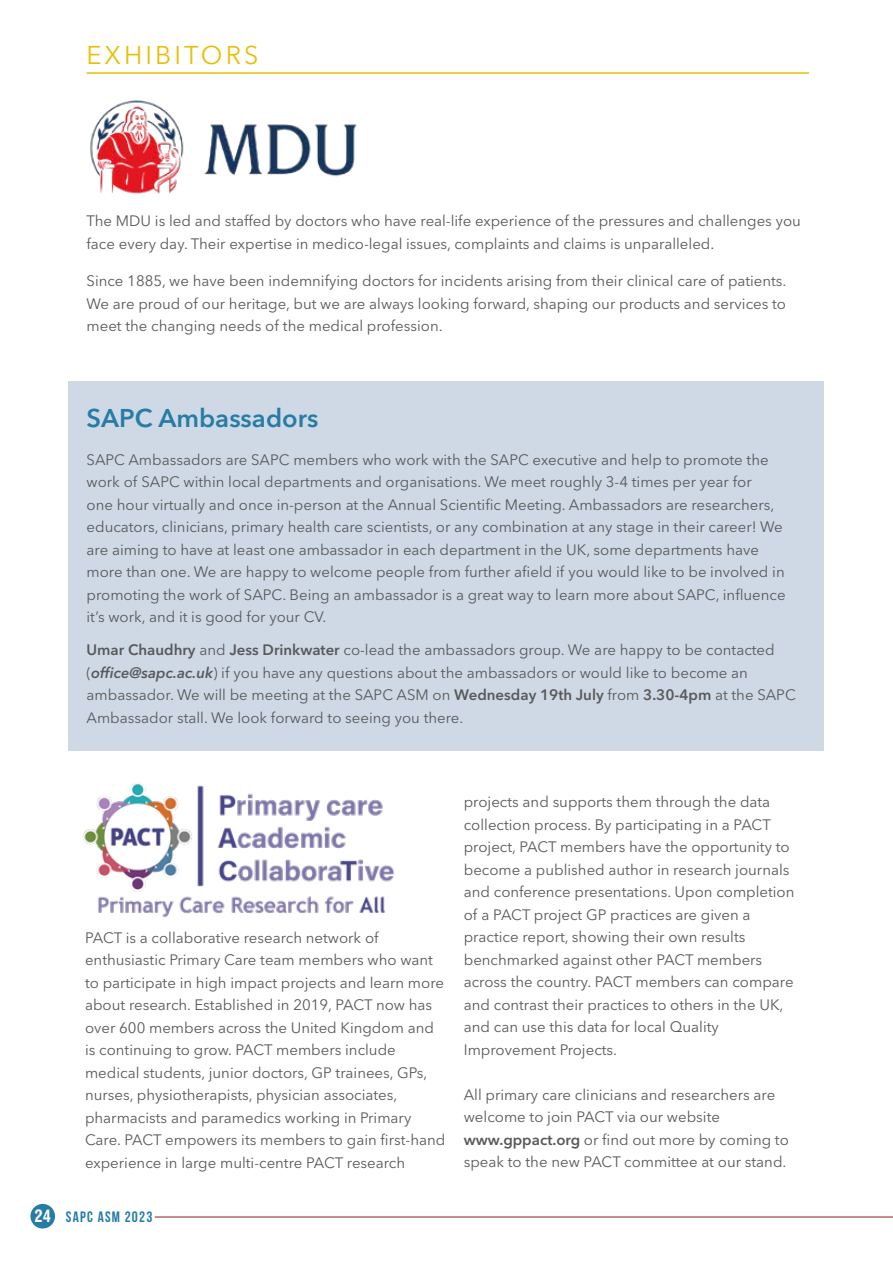
<style>
.page{position:relative;width:893px;height:1263px;background:#fff}
.page>*{position:absolute;margin:0;border:0;box-sizing:border-box;transform-origin:0 0}
.t1{font:600 25.5px "Avenir Next LT Pro";color:#277ca5}
.t2{font:25.5px "Avenir Next LT Pro";letter-spacing:.12em;color:#e9bf04}
.t3{font:700 condensed 16.5px "Swiss 721 BT";color:#fff}
.t4{font:700 15.15px "Bebas Neue";letter-spacing:.08em;color:#277ca5}
.t5{font:15px/22.5px "Avenir Next LT Pro";color:#58595b}
.s1{font-weight:600}
.s2{font-weight:600;font-style:italic}
</style>
<div class="page">
<hr style="left:155px;top:1216px;width:738px;height:1px;background:#8d1c21">
<div style="left:68px;top:381px;width:755px;height:370px;background:#cfd9e5"></div>
<hr style="left:87px;top:72px;width:722px;height:2px;background:#e9bf04">
<img style="left:90px;top:100px;width:267px;height:94px">
<img style="left:83px;top:783px;width:312px;height:135px">
<div style="left:30px;top:1204px;width:25px;height:24px;background:#277ca5;border-radius:50%"></div>
<h1 class="t2" style="left:86px;top:40px;width:174px">EXHIBITORS</h1>
<p class="t5" style="left:87px;top:210px;width:716px">The MDU is led and staffed by doctors who have real-life experience of the pressures and challenges you face every day. Their expertise in medico-legal issues, complaints and claims is unparalleled.</p>
<p class="t5" style="left:87px;top:270px;width:701px;text-align:justify">Since 1885, we have been indemnifying doctors for incidents arising from their clinical care of patients.<br>We are proud of our heritage, but we are always looking forward, shaping our products and services to meet the changing needs of the medical profession.</p>
<h1 class="t1" style="left:87px;top:403px;width:233px">SAPC Ambassadors</h1>
<p class="t5" style="left:87px;top:448px;width:700px">SAPC Ambassadors are SAPC members who work with the SAPC executive and help to promote the work of SAPC within local departments and organisations. We meet roughly 3-4 times per year for<br>one hour virtually and once in-person at the Annual Scientific Meeting. Ambassadors are researchers, educators, clinicians, primary health care scientists, or any combination at any stage in their career! We are aiming to have at least one ambassador in each department in the UK, some departments have more than one. We are happy to welcome people from further afield if you would like to be involved in promoting the work of SAPC. Being an ambassador is a great way to learn more about SAPC, influence it’s work, and it is good for your CV.</p>
<p class="t5" style="left:87px;top:639px;width:711px"><span class="s1">Umar Chaudhry</span> and <span class="s1">Jess Drinkwater</span> co-lead the ambassadors group. We are happy to be contacted (<span class="s2">office@sapc.ac.uk</span>) if you have any questions about the ambassadors or would like to become an ambassador. We will be meeting at the SAPC ASM on <span class="s1">Wednesday 19th July</span> from <span class="s1">3.30-4pm</span> at the SAPC Ambassador stall. We look forward to seeing you there.</p>
<p class="t3" style="left:34px;top:1206px;width:18px">24</p>
<p class="t5" style="left:85px;top:926px;width:362px">PACT is a collaborative research network of enthusiastic Primary Care team members who want to participate in high impact projects and learn more about research. Established in 2019, PACT now has over 600 members across the United Kingdom and is continuing to grow. PACT members include medical students, junior doctors, GP trainees, GPs, nurses, physiotherapists, physician associates, pharmacists and paramedics working in Primary Care. PACT empowers its members to gain first-hand experience in large multi-centre PACT research</p>
<p class="t4" style="left:66px;top:1208px;width:88px">SAPC ASM 2023</p>
<p class="t5" style="left:464px;top:791px;width:332px">projects and supports them through the data collection process. By participating in a PACT project, PACT members have the opportunity to become a published author in research journals and conference presentations. Upon completion of a PACT project GP practices are given a practice report, showing their own results benchmarked against other PACT members across the country. PACT members can compare and contrast their practices to others in the UK, and can use this data for local Quality Improvement Projects.</p>
<p class="t5" style="left:464px;top:1083px;width:327px">All primary care clinicians and researchers are welcome to join PACT via our website <span class="s1">www.gppact.org</span> or find out more by coming to speak to the new PACT committee at our stand.</p>
</div>
